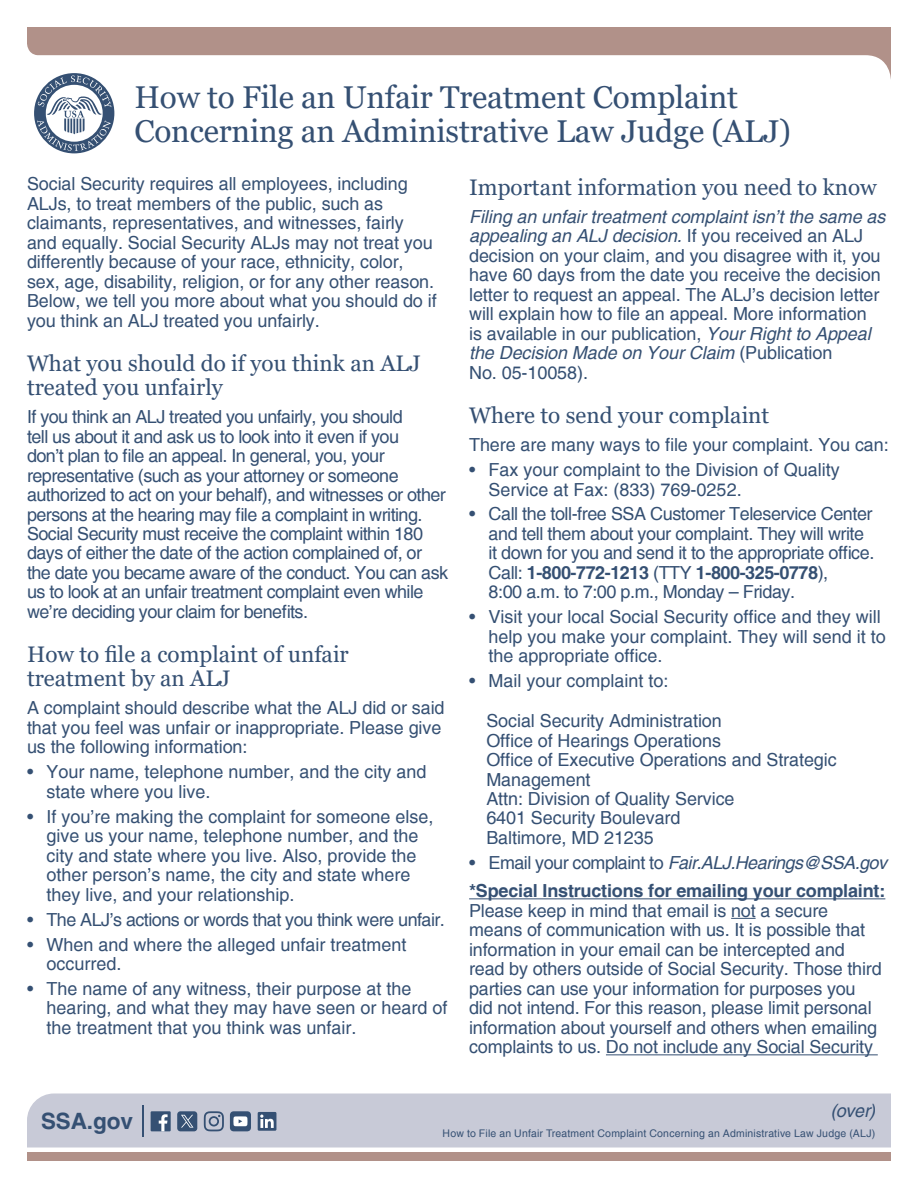
<style>
.page{position:relative;width:918px;height:1188px;background:#fff}
.page>*{position:absolute;margin:0;border:0;box-sizing:border-box;transform-origin:0 0}
.t1{font:31.5px/34.5px "Georgia";letter-spacing:-.005em;color:#355073}
.t2{font:22.5px/24px "Georgia";color:#355073}
.t3{font:700 22.5px "Helvetica";letter-spacing:-.005em;color:#355073}
.t4{font:18px/19.5px "Helvetica";letter-spacing:-.005em;color:#355073}
.t5{font:18px/19.5px "Helvetica";letter-spacing:-.03em;color:#355073}
.t6{font:18px/19.5px "Helvetica";letter-spacing:-.025em;color:#355073}
.t7{font:italic 18px "Helvetica";letter-spacing:-.03em;color:#355073}
.t8{font:10.5px "Helvetica";letter-spacing:.02em;color:#355073}
.s1{font-style:italic}
.s2{font-weight:700}
.s3{font-style:normal}
</style>
<div class="page">
<div style="left:27px;top:1094px;width:864px;height:54px;background:#c8cad7"></div>
<hr style="left:142px;top:1105px;width:2px;height:32px;background:#355073">
<div style="left:27px;top:1153px;width:864px;height:8px;background:#b19189"></div>
<svg style="left:27px;top:27px;width:864px;height:52px;fill:#b19189"></svg>
<div style="left:31px;top:70px;width:87px;height:87px;border:3px solid #fff;border-radius:50%"></div>
<div style="left:34px;top:73px;width:80px;height:80px;background:#355073;border-radius:50%"></div>
<svg style="left:37px;top:76px;width:74px;height:75px"></svg>
<hr style="left:469px;top:898px;width:416px;height:1px;background:#355073">
<svg style="left:731px;top:918px;width:25px;height:1px"></svg>
<hr style="left:606px;top:1054px;width:272px;height:1px;background:#355073">
<div style="left:151px;top:1111px;width:20px;height:20px;background:#355073"></div>
<svg style="left:159px;top:1114px;width:9px;height:17px"></svg>
<div style="left:177px;top:1111px;width:20px;height:20px;background:#355073;border-radius:3px"></div>
<svg style="left:181px;top:1115px;width:13px;height:13px"></svg>
<svg style="left:204px;top:1111px;width:20px;height:20px"></svg>
<svg style="left:230px;top:1111px;width:21px;height:20px"></svg>
<svg style="left:258px;top:1112px;width:18px;height:19px"></svg>
<h1 class="t1" style="left:134px;top:80px;width:658px">How to File an Unfair Treatment Complaint<br>Concerning an Administrative Law Judge (ALJ)</h1>
<p class="t4" style="left:27px;top:175px;width:411px">Social Security requires all employees, including ALJs, to treat members of the public, such as claimants, representatives, and witnesses, fairly and equally. Social Security ALJs may not treat you differently because of your race, ethnicity, color, sex, age, disability, religion, or for any other reason.<br>Below, we tell you more about what you should do if you think an ALJ treated you unfairly.</p>
<h1 class="t2" style="left:27px;top:352px;width:395px">What you should do if you think an ALJ treated you unfairly</h1>
<p class="t5" style="left:27px;top:408px;width:423px">If you think an ALJ treated you unfairly, you should<br>tell us about it and ask us to look into it even if you<br>don’t plan to file an appeal. In general, you, your representative (such as your attorney or someone authorized to act on your behalf), and witnesses or other persons at the hearing may file a complaint in writing.<br>Social Security must receive the complaint within 180 days of either the date of the action complained of, or the date you became aware of the conduct. You can ask us to look at an unfair treatment complaint even while we’re deciding your claim for benefits.</p>
<h1 class="t2" style="left:27px;top:643px;width:323px">How to file a complaint of unfair treatment by an ALJ</h1>
<p class="t4" style="left:27px;top:699px;width:419px">A complaint should describe what the ALJ did or said that you feel was unfair or inappropriate. Please give us the following information:</p>
<p class="t4" style="left:46px;top:763px;width:382px;text-indent:-19px">• Your name, telephone number, and the city and state where you live.</p>
<p class="t4" style="left:46px;top:807px;width:389px;text-indent:-19px">• If you’re making the complaint for someone else, give us your name, telephone number, and the city and state where you live. Also, provide the other person’s name, the city and state where they live, and your relationship.</p>
<p class="t5" style="left:27px;top:910px;width:419px">• The ALJ’s actions or words that you think were unfair.</p>
<p class="t4" style="left:46px;top:935px;width:362px;text-indent:-19px">• When and where the alleged unfair treatment occurred.</p>
<p class="t4" style="left:46px;top:980px;width:403px;text-indent:-19px">• The name of any witness, their purpose at the hearing, and what they may have seen or heard of the treatment that you think was unfair.</p>
<h1 class="t2" style="left:469px;top:175px;width:409px">Important information you need to know</h1>
<p class="t4" style="left:469px;top:207px;width:418px"><span class="s1">Filing an unfair treatment complaint isn’t the same as appealing an ALJ decision.</span> If you received an ALJ decision on your claim, and you disagree with it, you have 60 days from the date you receive the decision letter to request an appeal. The ALJ’s decision letter will explain how to file an appeal. More information<br>is available in our publication, <span class="s1">Your Right to Appeal the Decision Made on Your Claim</span> (Publication<br>No. 05-10058).</p>
<h1 class="t2" style="left:469px;top:404px;width:302px">Where to send your complaint</h1>
<p class="t4" style="left:469px;top:436px;width:421px">There are many ways to file your complaint. You can:</p>
<p class="t4" style="left:489px;top:461px;width:353px;text-indent:-19px">• Fax your complaint to the Division of Quality<br>Service at Fax: (833) 769-0252.</p>
<p class="t6" style="left:489px;top:505px;width:387px;text-indent:-19px">• Call the toll-free SSA Customer Teleservice Center and tell them about your complaint. They will write it down for you and send it to the appropriate office.<br>Call: <span class="s2">1-800-772-1213</span> (TTY <span class="s2">1-800-325-0778</span>),<br>8:00 a.m. to 7:00 p.m., Monday – Friday.</p>
<p class="t4" style="left:489px;top:608px;width:399px;text-indent:-19px">• Visit your local Social Security office and they will help you make your complaint. They will send it to the appropriate office.</p>
<p class="t4" style="left:469px;top:672px;width:201px">• Mail your complaint to:</p>
<p class="t4" style="left:486px;top:712px;width:352px">Social Security Administration<br>Office of Hearings Operations<br>Office of Executive Operations and Strategic<br>Management<br>Attn: Division of Quality Service<br>6401 Security Boulevard<br>Baltimore, MD 21235</p>
<p class="t7" style="left:469px;top:852px;width:419px"><span class="s3">• Email your complaint to</span> Fair.ALJ.Hearings@SSA.gov</p>
<p class="t4" style="left:469px;top:882px;width:418px"><span class="s2">*Special Instructions for emailing your complaint:<br></span>Please keep in mind that email is not a secure means of communication with us. It is possible that information in your email can be intercepted and<br>read by others outside of Social Security. Those third parties can use your information for purposes you<br>did not intend. For this reason, please limit personal information about yourself and others when emailing complaints to us. Do not include any Social Security</p>
<p class="t3" style="left:41px;top:1108px;width:93px">SSA.gov</p>
<p class="t7" style="left:831px;top:1101px;width:46px">(over)</p>
<p class="t8" style="left:443px;top:1127px;width:434px">How to File an Unfair Treatment Complaint Concerning an Administrative Law Judge (ALJ)</p>
</div>
